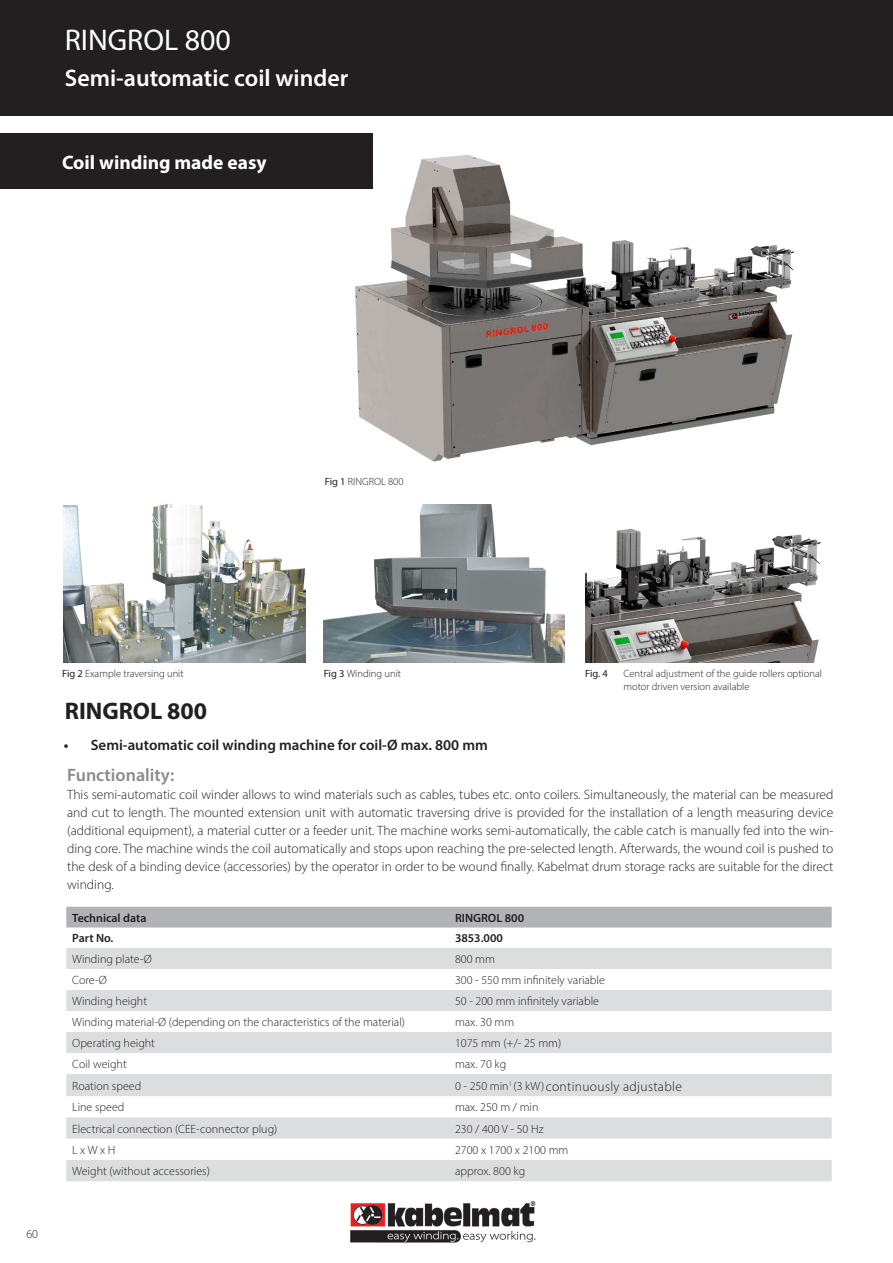
<style>
.page{position:relative;width:893px;height:1263px;background:#fff}
.page>*{position:absolute;margin:0;border:0;box-sizing:border-box;transform-origin:0 0}
.Titel{font:30px "Myriad Pro";color:#fff}
.Sub-Headline_FreeSet{font:600 24px "Myriad Pro";color:#fff}
.Produktüberschrift_M{font:700 24px "Myriad Pro";color:#231f20}
.Produktübersicht{font:700 19.5px "Myriad Pro";color:#fff}
.Fliesstext_FreeSetLi{font:600 18px "Myriad Pro";color:#8b8c8e}
.t1{font:600 15px "Myriad Pro";color:#231f20}
.Fliesstext_FreeSetLi-2{font:300 13.5px/18px "Myriad Pro";color:#231f20;text-align:justify}
.Tabelle_Text_Freeset{font:300 13.5px "Myriad Pro";letter-spacing:.025em;color:#231f20}
.Tabelle_Text_Freeset-2{font:300 12px "Myriad Pro";color:#231f20}
.Tabelle_Sub-Headline{font:600 12px "Myriad Pro";color:#231f20}
.Tabelle_Text_Freeset-3{font:600 12px "Myriad Pro";color:#231f20}
.Bildunterschrift_Fre{font:300 10.5px/12.6px "Myriad Pro";color:#231f20}
.Bildunterschrift_Fre-2{font:10.5px "Myriad Pro";color:#231f20}
.s1{font-weight:400}
.s2{font-size:12px}
</style>
<div class="page">
<img style="left:350px;top:1200px;width:186px;height:43px">
<div style="left:0;top:0;width:893px;height:116px;background:#231f20"></div>
<img style="left:355px;top:134px;width:439px;height:328px">
<img style="left:63px;top:504px;width:242px;height:158px">
<img style="left:324px;top:504px;width:241px;height:158px">
<img style="left:585px;top:528px;width:236px;height:134px">
<div style="left:0;top:134px;width:372px;height:55px;background:#231f20"></div>
<div style="left:66px;top:907px;width:766px;height:21px;background:#b2b3b7"></div>
<svg style="left:66px;top:948px;width:766px;height:233px;fill:#dcdddf"></svg>
<p class="Titel" style="left:65px;top:22px;width:168px">RINGROL 800</p>
<p class="Sub-Headline_FreeSet" style="left:65px;top:63px;width:285px">Semi-automatic coil winder</p>
<p class="Produktübersicht" style="left:62px;top:149px;width:206px">Coil winding made easy</p>
<p class="Bildunterschrift_Fre" style="left:325px;top:475px;width:80px"><span class="s1">Fig 1</span> RINGROL 800</p>
<p class="Tabelle_Text_Freeset-2" style="left:26px;top:1227px;width:13px">60</p>
<p class="Bildunterschrift_Fre" style="left:62px;top:667px;width:123px"><span class="s1">Fig 2</span> Example traversing unit</p>
<p class="Bildunterschrift_Fre" style="left:324px;top:667px;width:79px"><span class="s1">Fig 3</span> Winding unit</p>
<p class="Produktüberschrift_M" style="left:65px;top:695px;width:144px">RINGROL 800</p>
<p class="t1" style="left:64px;top:735px;width:426px">• Semi-automatic coil winding machine for coil-Ø max. 800 mm</p>
<p class="Bildunterschrift_Fre-2" style="left:585px;top:667px;width:24px">Fig. 4</p>
<p class="Bildunterschrift_Fre" style="left:623px;top:667px;width:200px">Central adjustment of the guide rollers optional motor driven version available</p>
<p class="Fliesstext_FreeSetLi" style="left:67px;top:763px;width:109px">Functionality:</p>
<p class="Fliesstext_FreeSetLi-2" style="left:67px;top:785px;width:768px">This semi-automatic coil winder allows to wind materials such as cables, tubes etc. onto coilers. Simultaneously, the material can be measured and cut to length. The mounted extension unit with automatic traversing drive is provided for the installation of a length measuring device (additional equipment), a material cutter or a feeder unit. The machine works semi-automatically, the cable catch is manually fed into the win&shy;ding core. The machine winds the coil automatically and stops upon reaching the pre-selected length. Afterwards, the wound coil is pushed to the desk of a binding device (accessories) by the operator in order to be wound finally. Kabelmat drum storage racks are suitable for the direct winding.</p>
<p class="Tabelle_Sub-Headline" style="left:72px;top:910px;width:76px">Technical data</p>
<p class="Tabelle_Sub-Headline" style="left:455px;top:910px;width:71px">RINGROL 800</p>
<p class="Tabelle_Text_Freeset-3" style="left:72px;top:930px;width:43px">Part No.</p>
<p class="Tabelle_Text_Freeset-3" style="left:455px;top:930px;width:49px">3853.000</p>
<p class="Tabelle_Text_Freeset-2" style="left:72px;top:952px;width:81px">Winding plate-Ø</p>
<p class="Tabelle_Text_Freeset-2" style="left:455px;top:952px;width:41px">800 mm</p>
<p class="Tabelle_Text_Freeset-2" style="left:72px;top:973px;width:36px">Core-Ø</p>
<p class="Tabelle_Text_Freeset-2" style="left:455px;top:973px;width:151px">300 - 550 mm infinitely variable</p>
<p class="Tabelle_Text_Freeset-2" style="left:72px;top:994px;width:76px">Winding height</p>
<p class="Tabelle_Text_Freeset-2" style="left:455px;top:994px;width:146px">50 - 200 mm infinitely variable</p>
<p class="Tabelle_Text_Freeset-2" style="left:72px;top:1015px;width:334px">Winding material-Ø (depending on the characteristics of the material)</p>
<p class="Tabelle_Text_Freeset-2" style="left:455px;top:1015px;width:61px">max. 30 mm</p>
<p class="Tabelle_Text_Freeset-2" style="left:72px;top:1036px;width:84px">Operating height</p>
<p class="Tabelle_Text_Freeset-2" style="left:455px;top:1036px;width:108px">1075 mm (+/- 25 mm)</p>
<p class="Tabelle_Text_Freeset-2" style="left:72px;top:1057px;width:56px">Coil weight</p>
<p class="Tabelle_Text_Freeset-2" style="left:455px;top:1057px;width:53px">max. 70 kg</p>
<p class="Tabelle_Text_Freeset-2" style="left:72px;top:1078px;width:70px">Roation speed</p>
<p class="Tabelle_Text_Freeset" style="left:455px;top:1078px;width:228px"><span class="s2">0 - 250 min</span><sup>1</sup> <span class="s2">(3 kW)</span>continuously adjustable</p>
<p class="Tabelle_Text_Freeset-2" style="left:72px;top:1100px;width:54px">Line speed</p>
<p class="Tabelle_Text_Freeset-2" style="left:455px;top:1100px;width:85px">max. 250 m / min</p>
<p class="Tabelle_Text_Freeset-2" style="left:72px;top:1121px;width:207px">Electrical connection (CEE-connector plug)</p>
<p class="Tabelle_Text_Freeset-2" style="left:455px;top:1121px;width:90px">230 / 400 V - 50 Hz</p>
<p class="Tabelle_Text_Freeset-2" style="left:72px;top:1142px;width:45px">L x W x H</p>
<p class="Tabelle_Text_Freeset-2" style="left:455px;top:1142px;width:115px">2700 x 1700 x 2100 mm</p>
<p class="Tabelle_Text_Freeset-2" style="left:72px;top:1164px;width:139px">Weight (without accessories)</p>
<p class="Tabelle_Text_Freeset-2" style="left:455px;top:1164px;width:72px">approx. 800 kg</p>
</div>
